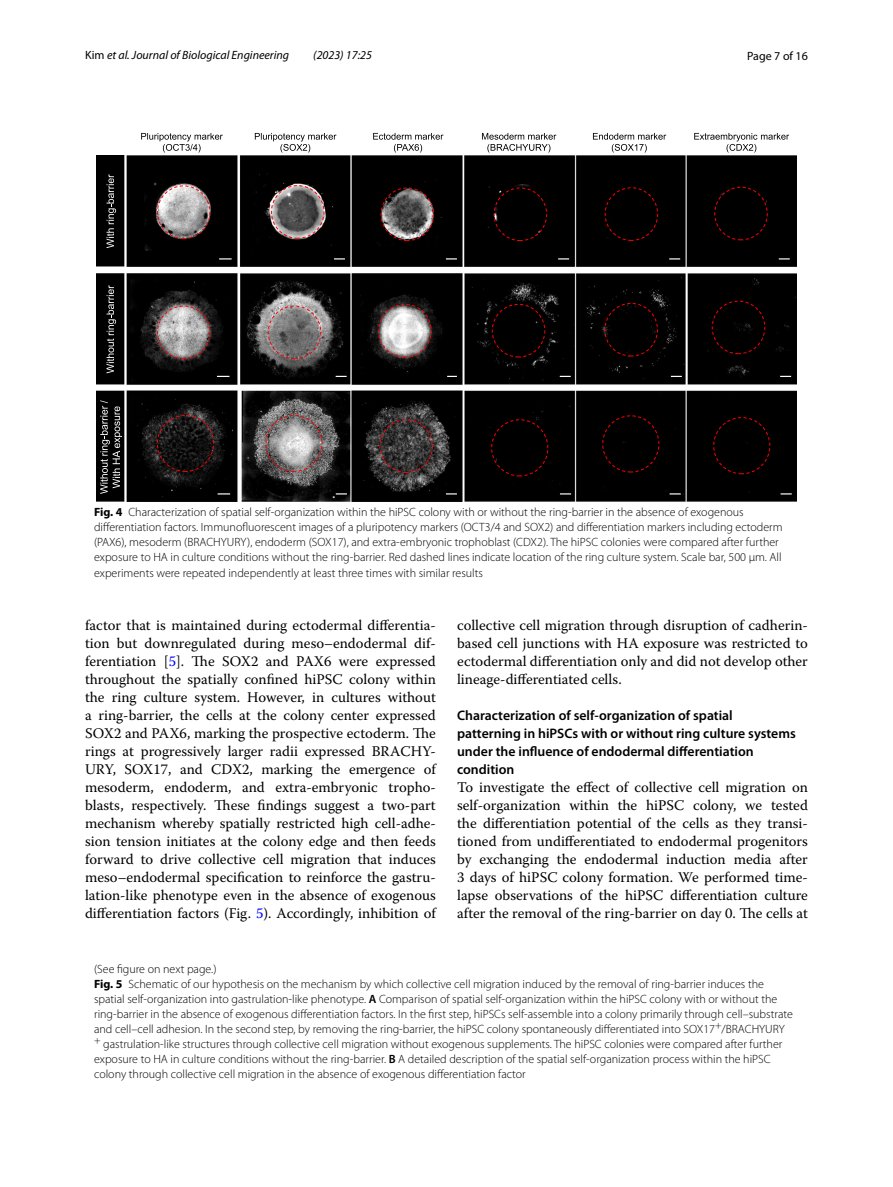
<style>
.page{position:relative;width:893px;height:1187px;background:#fff}
.page>*{position:absolute;margin:0;border:0;box-sizing:border-box;transform-origin:0 0}
.t1{font:14.7px/18px "Warnock Pro";color:#000;text-align:justify}
.t2{font:600 13.8px/18px "Myriad Pro";color:#000}
.t3{font:300 12px/15px "Myriad Pro";color:#000}
.t4{font:italic 12px "Myriad Pro";color:#000}
.t5{font:12px "Myriad Pro";color:#000}
.s1{font-style:normal}
.s2{font-weight:700}
.s3{color:#00f}
.s4{font-weight:600}
</style>
<div class="page">
<img style="left:96px;top:156px;width:701px;height:345px">
<div style="left:714px;top:187px;width:54px;height:53px;border:1px dashed #f00;border-radius:50%"></div>
<div style="left:712px;top:301px;width:53px;height:53px;border:1px dashed #f00;border-radius:50%"></div>
<div style="left:271px;top:185px;width:53px;height:54px;border:1px dashed #f00;border-radius:50%"></div>
<div style="left:268px;top:306px;width:53px;height:53px;border:1px dashed #f00;border-radius:50%"></div>
<div style="left:494px;top:187px;width:53px;height:54px;border:1px dashed #f00;border-radius:50%"></div>
<div style="left:492px;top:304px;width:53px;height:53px;border:1px dashed #f00;border-radius:50%"></div>
<div style="left:605px;top:187px;width:53px;height:54px;border:1px dashed #f00;border-radius:50%"></div>
<div style="left:604px;top:303px;width:54px;height:53px;border:1px dashed #f00;border-radius:50%"></div>
<svg style="left:593px;top:133px;width:73px;height:20px"></svg>
<svg style="left:694px;top:133px;width:95px;height:20px"></svg>
<svg style="left:255px;top:133px;width:81px;height:20px"></svg>
<svg style="left:482px;top:133px;width:74px;height:20px"></svg>
<div style="left:713px;top:417px;width:57px;height:57px;border:1px dashed #f00;border-radius:50%"></div>
<div style="left:491px;top:419px;width:57px;height:57px;border:1px dashed #f00;border-radius:50%"></div>
<div style="left:266px;top:415px;width:56px;height:57px;border:1px dashed #f00;border-radius:50%"></div>
<div style="left:602px;top:415px;width:57px;height:57px;border:1px dashed #f00;border-radius:50%"></div>
<svg style="left:107px;top:174px;width:9px;height:74px"></svg>
<svg style="left:107px;top:285px;width:9px;height:88px"></svg>
<svg style="left:100px;top:400px;width:22px;height:94px;background:#2f2f2f"></svg>
<svg style="left:373px;top:133px;width:70px;height:20px"></svg>
<svg style="left:378px;top:187px;width:56px;height:286px;background:#474242"></svg>
<svg style="left:218px;top:493px;width:12px;height:1px"></svg>
<svg style="left:141px;top:133px;width:82px;height:20px"></svg>
<svg style="left:157px;top:185px;width:75px;height:287px;background:#3b3737"></svg>
<p class="t4" style="left:85px;top:48px;width:206px"><span class="s1">Kim</span> et al. Journal of Biological Engineering</p>
<p class="t4" style="left:313px;top:48px;width:60px">(2023) 17:25</p>
<p class="t5" style="left:747px;top:48px;width:62px">Page 7 of 16</p>
<p class="t3" style="left:94px;top:505px;width:690px"><span class="s2">Fig. 4</span> Characterization of spatial self-organization within the hiPSC colony with or without the ring-barrier in the absence of exogenous differentiation factors. Immunofluorescent images of a pluripotency markers (OCT3/4 and SOX2) and differentiation markers including ectoderm (PAX6), mesoderm (BRACHYURY), endoderm (SOX17), and extra-embryonic trophoblast (CDX2). The hiPSC colonies were compared after further exposure to HA in culture conditions without the ring-barrier. Red dashed lines indicate location of the ring culture system. Scale bar, 500 μm. All experiments were repeated independently at least three times with similar results</p>
<p class="t1" style="left:85px;top:616px;width:352px">factor that is maintained during ectodermal differentia&shy;tion but downregulated during meso–endodermal dif&shy;ferentiation [<span class="s3">5</span>]. The SOX2 and PAX6 were expressed throughout the spatially confined hiPSC colony within the ring culture system. However, in cultures without a ring-barrier, the cells at the colony center expressed SOX2 and PAX6, marking the prospective ectoderm. The rings at progressively larger radii expressed BRACHY-URY, SOX17, and CDX2, marking the emergence of mesoderm, endoderm, and extra-embryonic tropho&shy;blasts, respectively. These findings suggest a two-part mechanism whereby spatially restricted high cell-adhe&shy;sion tension initiates at the colony edge and then feeds forward to drive collective cell migration that induces meso–endodermal specification to reinforce the gastru&shy;lation-like phenotype even in the absence of exogenous differentiation factors (Fig. <span class="s3">5</span>). Accordingly, inhibition of</p>
<p class="t1" style="left:457px;top:616px;width:352px">collective cell migration through disruption of cadherin&shy;based cell junctions with HA exposure was restricted to ectodermal differentiation only and did not develop other lineage-differentiated cells.</p>
<p class="t2" style="left:457px;top:706px;width:340px">Characterization of self‑organization of spatial patterning in hiPSCs with or without ring culture systems under the influence of endodermal differentiation condition</p>
<p class="t1" style="left:457px;top:778px;width:352px">To investigate the effect of collective cell migration on self-organization within the hiPSC colony, we tested the differentiation potential of the cells as they transi&shy;tioned from undifferentiated to endodermal progenitors by exchanging the endodermal induction media after 3 days of hiPSC colony formation. We performed time&shy;lapse observations of the hiPSC differentiation culture after the removal of the ring-barrier on day 0. The cells at</p>
<p class="t3" style="left:94px;top:961px;width:700px">(See figure on next page.)<br><span class="s2">Fig. 5</span> Schematic of our hypothesis on the mechanism by which collective cell migration induced by the removal of ring-barrier induces the spatial self-organization into gastrulation-like phenotype. <span class="s4">A</span> Comparison of spatial self-organization within the hiPSC colony with or without the ring-barrier in the absence of exogenous differentiation factors. In the first step, hiPSCs self-assemble into a colony primarily through cell–substrate and cell–cell adhesion. In the second step, by removing the ring-barrier, the hiPSC colony spontaneously differentiated into SOX17<sup>+</sup>/BRACHYURY <sup>+</sup> gastrulation-like structures through collective cell migration without exogenous supplements. The hiPSC colonies were compared after further exposure to HA in culture conditions without the ring-barrier. <span class="s4">B</span> A detailed description of the spatial self-organization process within the hiPSC colony through collective cell migration in the absence of exogenous differentiation factor</p>
</div>
